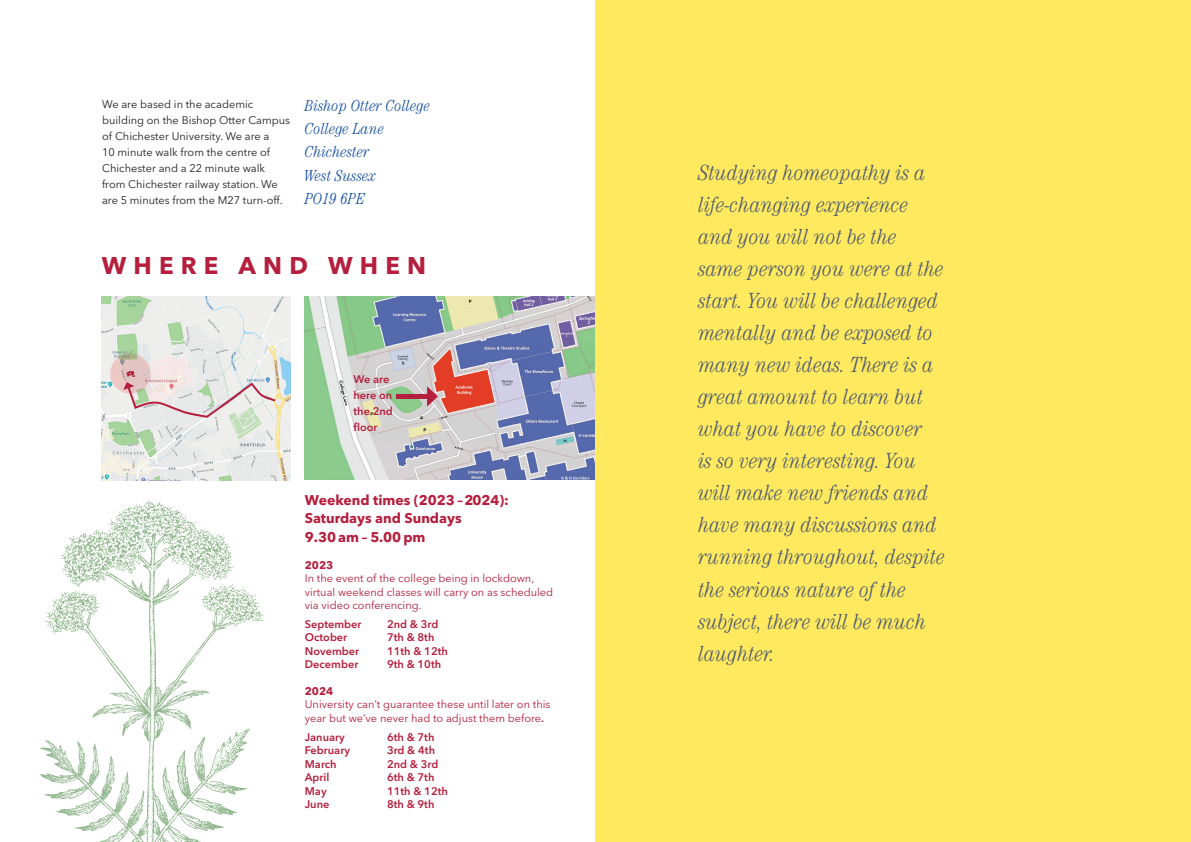
<style>
.page{position:relative;width:1191px;height:842px;background:#fff}
.page>*{position:absolute;margin:0;border:0;box-sizing:border-box;transform-origin:0 0}
.t1{font:700 24px "Avenir Next LT Pro";letter-spacing:.3em;color:#b51e3c}
.t2{font:italic 300 condensed 22px/32px "Century Std";letter-spacing:.005em;color:#4d5a71}
.t3{font:italic 300 condensed 16px/23.4px "Century Std";letter-spacing:.005em;color:#0f4ca0}
.t4{font:700 14px/18.5px "Avenir Next LT Pro";color:#b51e3c}
.t5{font:11px/16px "Avenir Next LT Pro";color:#231f20}
.t6{font:11px/13.4px "Avenir Next LT Pro";color:#b51e3c}
.t7{font:600 11px/16px "Avenir Next LT Pro";color:#b51e3c}
.t8{font:700 11px "Avenir Next LT Pro";color:#b51e3c}
.s1{font-weight:600}
</style>
<div class="page">
<img style="left:102px;top:296px;width:189px;height:184px">
<img style="left:305px;top:296px;width:290px;height:184px">
<div style="left:396px;top:394px;width:35px;height:5px;background:#b51e3c"></div>
<svg style="left:427px;top:386px;width:11px;height:21px"></svg>
<svg style="left:123px;top:382px;width:154px;height:37px;background:#e1d8d5"></svg>
<img style="left:40px;top:499px;width:224px;height:343px">
<div style="left:595px;top:0;width:596px;height:842px;background:#ffe95f"></div>
<p class="t5" style="left:102px;top:96px;width:189px">We are based in the academic building on the Bishop Otter Campus of Chichester University. We are a<br>10 minute walk from the centre of Chichester and a 22 minute walk from Chichester railway station. We are 5 minutes from the M27 turn-off.</p>
<p class="t3" style="left:305px;top:93px;width:127px">Bishop Otter College<br>College Lane<br>Chichester<br>West Sussex<br>PO19 6PE</p>
<p class="t1" style="left:102px;top:251px;width:326px">WHERE AND WHEN</p>
<p class="t7" style="left:353px;top:371px;width:41px">We are here on the 2nd floor</p>
<p class="t4" style="left:305px;top:491px;width:206px">Weekend times (2023 – 2024):<br>Saturdays and Sundays<br>9.30 am – 5.00 pm</p>
<p class="t8" style="left:305px;top:558px;width:30px">2023</p>
<p class="t6" style="left:305px;top:572px;width:250px">In the event of the college being in lockdown, virtual weekend classes will carry on as scheduled via video conferencing.</p>
<p class="t7" style="left:305px;top:616px;width:58px">September</p>
<p class="t7" style="left:387px;top:616px;width:53px">2nd &amp; 3rd</p>
<p class="t7" style="left:305px;top:629px;width:44px">October</p>
<p class="t7" style="left:387px;top:629px;width:49px">7th &amp; 8th</p>
<p class="t7" style="left:305px;top:643px;width:56px">November</p>
<p class="t7" style="left:387px;top:643px;width:62px">11th &amp; 12th</p>
<p class="t7" style="left:305px;top:656px;width:55px">December</p>
<p class="t7" style="left:387px;top:656px;width:56px">9th &amp; 10th</p>
<p class="t8" style="left:305px;top:684px;width:30px">2024</p>
<p class="t6" style="left:305px;top:698px;width:247px">University can’t guarantee these until later on this year but we’ve never had to adjust them before<span class="s1">.</span></p>
<p class="t7" style="left:305px;top:729px;width:41px">January</p>
<p class="t7" style="left:387px;top:729px;width:49px">6th &amp; 7th</p>
<p class="t7" style="left:305px;top:742px;width:47px">February</p>
<p class="t7" style="left:387px;top:742px;width:50px">3rd &amp; 4th</p>
<p class="t7" style="left:305px;top:756px;width:33px">March</p>
<p class="t7" style="left:387px;top:756px;width:53px">2nd &amp; 3rd</p>
<p class="t7" style="left:305px;top:769px;width:26px">April</p>
<p class="t7" style="left:387px;top:769px;width:49px">6th &amp; 7th</p>
<p class="t7" style="left:305px;top:783px;width:23px">May</p>
<p class="t7" style="left:387px;top:783px;width:62px">11th &amp; 12th</p>
<p class="t7" style="left:305px;top:796px;width:26px">June</p>
<p class="t7" style="left:387px;top:796px;width:49px">8th &amp; 9th</p>
<p class="t2" style="left:698px;top:157px;width:248px">Studying homeopathy is a life-changing experience and you will not be the same person you were at the start. You will be challenged mentally and be exposed to many new ideas. There is a great amount to learn but what you have to discover<br>is so very interesting. You will make new friends and have many discussions and running throughout, despite the serious nature of the subject, there will be much laughter.</p>
</div>
